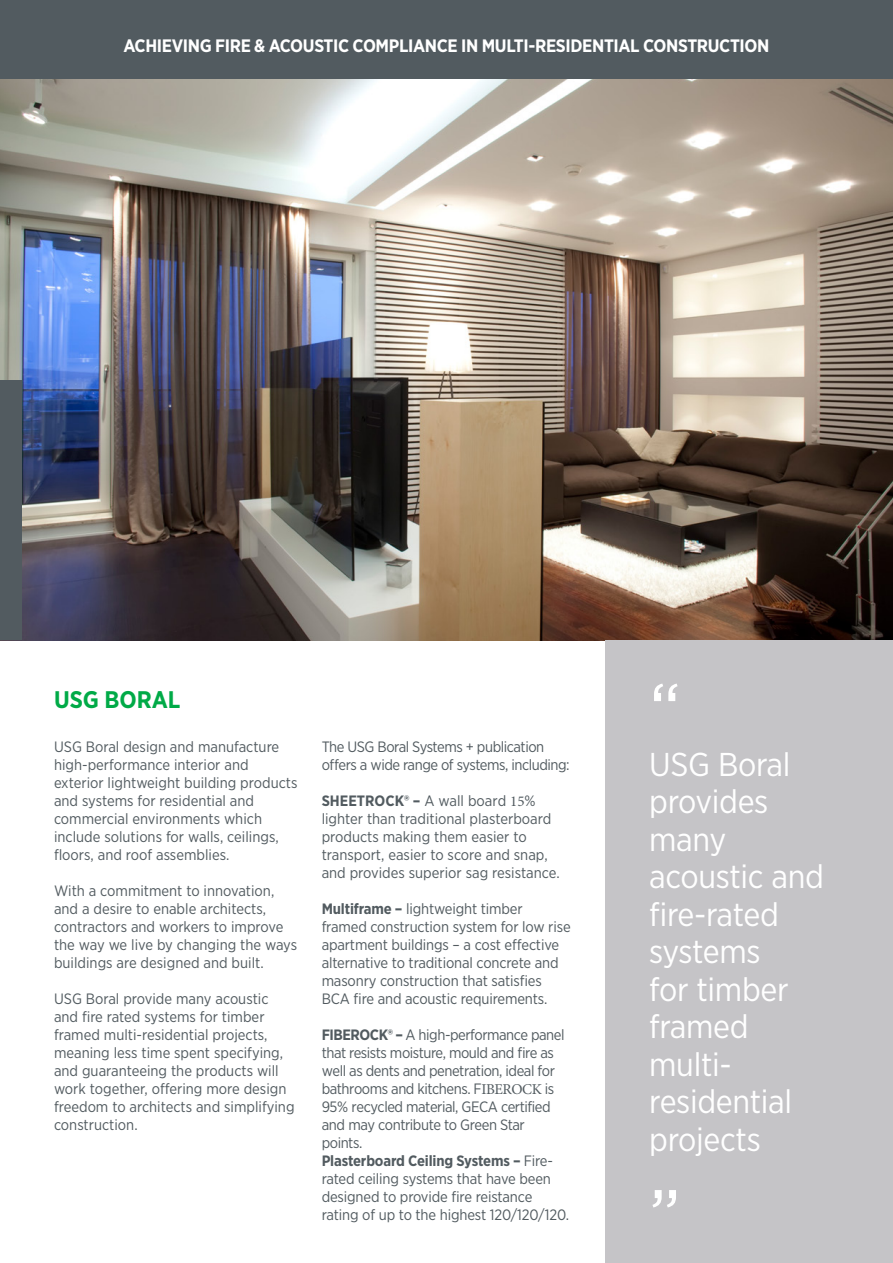
<style>
.page{position:relative;width:893px;height:1263px;background:#fff}
.page>*{position:absolute;margin:0;border:0;box-sizing:border-box;transform-origin:0 0}
.t1{font:78px "Gotham Narrow";color:#fff}
.t2{font:33px/37.5px "Gotham Narrow";letter-spacing:-.01em;color:#fff}
.t3{font:700 24px "Gotham Narrow";color:#00aa47}
.t4{font:700 18px "Gotham Narrow";letter-spacing:-.02em;color:#fff}
.t5{font:15px/18px "Gotham Narrow";letter-spacing:-.01em;color:#525b60}
.t6{font:15px/18px "Gotham Narrow";letter-spacing:-.03em;color:#525b60}
.s1{font-weight:700}
.s2{font-family:"Minion Pro"}
</style>
<div class="page">
<img style="left:0;top:79px;width:893px;height:561px">
<div style="left:0;top:0;width:893px;height:79px;background:#525b60"></div>
<div style="left:0;top:381px;width:21px;height:259px;background:#525b60"></div>
<div style="left:605px;top:640px;width:288px;height:623px;background:#c5c4c7"></div>
<p class="t4" style="left:123px;top:34px;width:647px">ACHIEVING FIRE &amp; ACOUSTIC COMPLIANCE IN MULTI-RESIDENTIAL CONSTRUCTION</p>
<h3 class="t3" style="left:54px;top:684px;width:128px">USG BORAL</h3>
<h1 class="t1" style="left:649px;top:663px;width:33px">“</h1>
<p class="t5" style="left:54px;top:737px;width:245px">USG Boral design and manufacture high-performance interior and exterior lightweight building products and systems for residential and commercial environments which include solutions for walls, ceilings, floors, and roof assemblies.</p>
<p class="t5" style="left:54px;top:881px;width:245px">With a commitment to innovation, and a desire to enable architects, contractors and workers to improve the way we live by changing the ways buildings are designed and built.</p>
<p class="t5" style="left:54px;top:989px;width:242px">USG Boral provide many acoustic and fire rated systems for timber framed multi-residential projects, meaning less time spent specifying, and guaranteeing the products will work together, offering more design freedom to architects and simplifying construction.</p>
<p class="t6" style="left:322px;top:737px;width:250px">The USG Boral Systems + publication offers a wide range of systems, including:</p>
<p class="t5" style="left:322px;top:792px;width:239px"><span class="s1">SHEETROCK® –</span> A wall board <span class="s2">15</span>% lighter than traditional plasterboard products making them easier to transport, easier to score and snap, and provides superior sag resistance.</p>
<p class="t5" style="left:322px;top:899px;width:251px"><span class="s1">Multiframe –</span> lightweight timber framed construction system for low rise apartment buildings – a cost effective alternative to traditional concrete and masonry construction that satisfies BCA fire and acoustic requirements.</p>
<p class="t6" style="left:322px;top:1026px;width:249px"><span class="s1">FIBEROCK® –</span> A high-performance panel that resists moisture, mould and fire as well as dents and penetration, ideal for bathrooms and kitchens. F<span class="s2">IBEROCK</span> is 95% recycled material, GECA certified and may contribute to Green Star points.<br><span class="s1">Plasterboard Ceiling Systems –</span> Fire&shy;rated ceiling systems that have been designed to provide fire reistance rating of up to the highest 120/120/120.</p>
<h2 class="t2" style="left:649px;top:745px;width:176px">USG Boral provides many acoustic and fire-rated systems<br>for timber framed multi&shy;residential projects</h2>
<h1 class="t1" style="left:649px;top:1169px;width:33px">”</h1>
</div>
